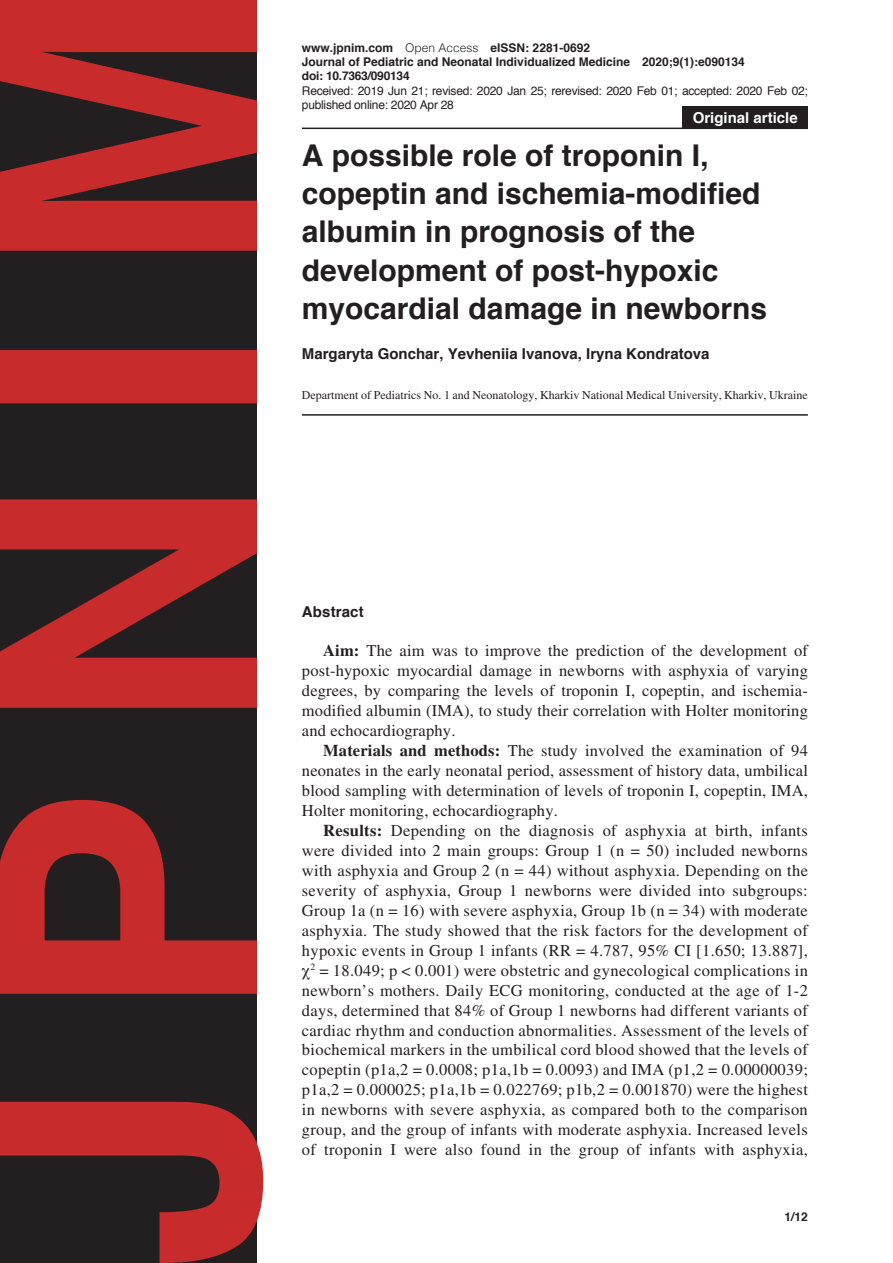
<style>
.page{position:relative;width:893px;height:1263px;background:#fff}
.page>*{position:absolute;margin:0;border:0;box-sizing:border-box;transform-origin:0 0}
.Heading1{font:700 30px/38.2px "Helvetica";color:#231f20}
.Body1{font:16.5px/20px "Times LT Std";letter-spacing:.01em;color:#231f20;text-align:justify}
.Heading2-AUT{font:700 15px "Helvetica";color:#231f20}
.Article_Description{font:700 15px "Helvetica";color:#fff}
.Heading2{font:700 15px "Helvetica";letter-spacing:.01em;color:#231f20}
.Footer_Right{font:700 12px "Helvetica";color:#231f20}
.Footer_Right-2{font:12px/14.4px "Helvetica";letter-spacing:-.02em;color:#231f20}
.Body3{font:12px "Times LT Std";color:#231f20}
.Footer_Right-3{font:700 12px "Helvetica";letter-spacing:-.02em;color:#231f20}
.Page_Right{font:700 12px "Helvetica";color:#231f20}
.s1{font-weight:300}
.s2{font-weight:700}
.s3{font-family:"Times"}
</style>
<div class="page">
<svg style="left:0;top:0;width:263px;height:1263px;background:#6e2929"></svg>
<hr style="left:302px;top:128px;width:506px;height:1px;background:#231f20">
<hr style="left:302px;top:414px;width:506px;height:2px;background:#231f20">
<div style="left:682px;top:106px;width:126px;height:22px;background:#231f20"></div>
<p class="Footer_Right" style="left:302px;top:38px;width:290px">www.jpnim.com <span class="s1">Open Access</span> eISSN: 2281-0692</p>
<p class="Footer_Right" style="left:302px;top:52px;width:444px">Journal of Pediatric and Neonatal Individualized Medicine 2020;9(1):e090134</p>
<p class="Footer_Right-3" style="left:302px;top:66px;width:109px">doi: 10.7363/090134</p>
<p class="Footer_Right-2" style="left:302px;top:84px;width:507px">Received: 2019 Jun 21; revised: 2020 Jan 25; rerevised: 2020 Feb 01; accepted: 2020 Feb 02; published online: 2020 Apr 28</p>
<p class="Heading1" style="left:302px;top:136px;width:467px">A possible role of troponin I, copeptin and ischemia-modified albumin in prognosis of the development of post-hypoxic myocardial damage in newborns</p>
<p class="Heading2-AUT" style="left:302px;top:341px;width:409px">Margaryta Gonchar, Yevheniia Ivanova, Iryna Kondratova</p>
<p class="Body3" style="left:302px;top:388px;width:507px">Department of Pediatrics No. 1 and Neonatology, Kharkiv National Medical University, Kharkiv, Ukraine</p>
<p class="Article_Description" style="left:693px;top:106px;width:107px">Original article</p>
<p class="Heading2" style="left:302px;top:599px;width:63px">Abstract</p>
<p class="Body1" style="left:302px;top:641px;width:508px;text-indent:21px"><span class="s2">Aim:</span> The aim was to improve the prediction of the development of post-hypoxic myocardial damage in newborns with asphyxia of varying degrees, by comparing the levels of troponin I, copeptin, and ischemia&shy;modified albumin (IMA), to study their correlation with Holter monitoring and echocardiography.</p>
<p class="Body1" style="left:302px;top:741px;width:508px;text-indent:21px"><span class="s2">Materials and methods:</span> The study involved the examination of 94 neonates in the early neonatal period, assessment of history data, umbilical blood sampling with determination of levels of troponin I, copeptin, IMA, Holter monitoring, echocardiography.</p>
<p class="Body1" style="left:302px;top:820px;width:508px;text-indent:21px"><span class="s2">Results:</span> Depending on the diagnosis of asphyxia at birth, infants were divided into 2 main groups: Group 1 (n = 50) included newborns with asphyxia and Group 2 (n = 44) without asphyxia. Depending on the severity of asphyxia, Group 1 newborns were divided into subgroups:<br>Group 1a (n = 16) with severe asphyxia, Group 1b (n = 34) with moderate asphyxia. The study showed that the risk factors for the development of hypoxic events in Group 1 infants (RR = 4.787, 95% CI [1.650; 13.887], <span class="s3">χ</span><sup>2</sup> = 18.049; p &lt; 0.001) were obstetric and gynecological complications in newborn’s mothers. Daily ECG monitoring, conducted at the age of 1-2 days, determined that 84% of Group 1 newborns had different variants of cardiac rhythm and conduction abnormalities. Assessment of the levels of biochemical markers in the umbilical cord blood showed that the levels of copeptin (p1a,2 = 0.0008; p1a,1b = 0.0093) and IMA (p1,2 = 0.00000039; p1a,2 = 0.000025; p1a,1b = 0.022769; p1b,2 = 0.001870) were the highest in newborns with severe asphyxia, as compared both to the comparison group, and the group of infants with moderate asphyxia. Increased levels of troponin I were also found in the group of infants with asphyxia,</p>
<p class="Page_Right" style="left:785px;top:1207px;width:25px">1/12</p>
</div>
